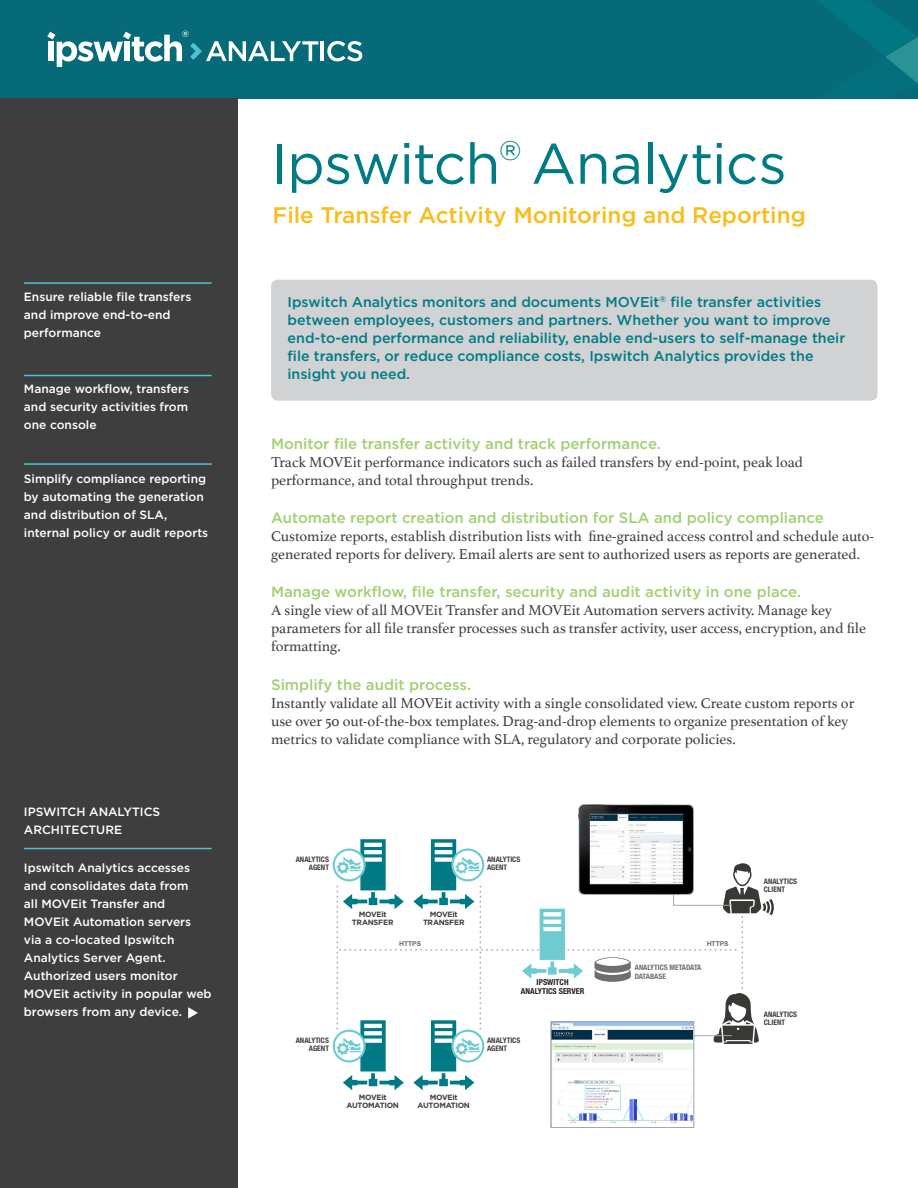
<style>
.page{position:relative;width:918px;height:1188px;background:#fff}
.page>*{position:absolute;margin:0;border:0;box-sizing:border-box;transform-origin:0 0}
.t1{font:57px "Gotham";letter-spacing:-.015em;color:#007b85}
.t2{font:500 22.5px "Gotham";color:#fabc18}
.t3{font:15px/18px "Athelas";color:#3e3e3f}
.t4{font:500 14.25px/18px "Gotham";color:#007b85}
.t5{font:500 12px/18px "Gotham";color:#fff}
.t6{font:500 9px "Gotham";color:#fff}
.t7{font:700 condensed 8.25px/9px "Helvetica Neue LT Std";color:#231f20;text-align:center}
.t8{font:700 condensed 7.65px/7.6px "Helvetica Neue LT Std";color:#414042}
.t9{font:700 7.65px/8.6px "Gotham";letter-spacing:-.03em;color:#404041;text-align:center}
.t10{font:700 condensed 7.5px/8.6px "Helvetica Neue LT Std";color:#6d6e71}
.t11{font:700 6.75px "Helvetica Neue LT Std";color:#6d6e71}
.s1{font-family:"Gotham";font-weight:500;color:#a1d072}
</style>
<div class="page">
<div style="left:0;top:0;width:918px;height:98px;background:#076a78"></div>
<div style="left:271px;top:280px;width:607px;height:121px;background:#d1d2d4;border-radius:7px"></div>
<svg style="left:818px;top:0;width:100px;height:84px"></svg>
<div style="left:0;top:98px;width:237px;height:1090px;background:#3e3e3f"></div>
<hr style="left:24px;top:282px;width:188px;height:2px;background:#4dc4d1">
<hr style="left:24px;top:375px;width:188px;height:1px;background:#4dc4d1">
<hr style="left:24px;top:463px;width:188px;height:2px;background:#4dc4d1">
<hr style="left:24px;top:848px;width:188px;height:1px;background:#4dc4d1">
<svg style="left:333px;top:848px;width:33px;height:33px"></svg>
<svg style="left:333px;top:1030px;width:33px;height:33px"></svg>
<svg style="left:336px;top:839px;width:438px;height:251px"></svg>
<img style="left:578px;top:805px;width:115px;height:90px">
<img style="left:552px;top:1023px;width:140px;height:7px">
<hr style="left:569px;top:1027px;width:25px;height:2px;background:#fff">
<img style="left:552px;top:1030px;width:140px;height:93px">
<div style="left:550px;top:1021px;width:144px;height:107px;border:1px solid #a6a8ab"></div>
<svg style="left:188px;top:1007px;width:10px;height:12px"></svg>
<svg style="left:47px;top:32px;width:135px;height:35px"></svg>
<svg style="left:190px;top:41px;width:128px;height:20px"></svg>
<hr style="left:321px;top:41px;width:3px;height:20px;background:#fff">
<svg style="left:327px;top:41px;width:35px;height:20px"></svg>
<p class="t6" style="left:182px;top:28px;width:9px">®</p>
<p class="t5" style="left:24px;top:287px;width:169px">Ensure reliable file transfers and improve end-to-end performance</p>
<p class="t5" style="left:24px;top:379px;width:167px;text-align:justify">Manage workflow, transfers and security activities from one console</p>
<p class="t5" style="left:24px;top:469px;width:186px">Simplify compliance reporting by automating the generation and distribution of SLA, internal policy or audit reports</p>
<p class="t5" style="left:24px;top:802px;width:138px">IPSWITCH ANALYTICS<br>ARCHITECTURE</p>
<p class="t5" style="left:24px;top:858px;width:189px">Ipswitch Analytics accesses and consolidates data from<br>all MOVEit Transfer and<br>MOVEit Automation servers via a co-located Ipswitch<br>Analytics Server Agent.<br>Authorized users monitor<br>MOVEit activity in popular web browsers from any device.</p>
<p class="t1" style="left:271px;top:132px;width:517px">Ipswitch<sup>®</sup> Analytics</p>
<p class="t2" style="left:273px;top:202px;width:535px">File Transfer Activity Monitoring and Reporting</p>
<p class="t4" style="left:288px;top:293px;width:559px">Ipswitch Analytics monitors and documents MOVEit<sup>®</sup> file transfer activities between employees, customers and partners. Whether you want to improve end-to-end performance and reliability, enable end-users to self-manage their file transfers, or reduce compliance costs, Ipswitch Analytics provides the insight you need.</p>
<p class="t3" style="left:271px;top:434px;width:534px"><span class="s1">Monitor file transfer activity and track performance.<br></span>Track MOVEit performance indicators such as failed transfers by end-point, peak load performance, and total throughput trends.</p>
<p class="t3" style="left:271px;top:509px;width:605px"><span class="s1">Automate report creation and distribution for SLA and policy compliance<br></span>Customize reports, establish distribution lists with fine-grained access control and schedule auto&shy;generated reports for delivery. Email alerts are sent to authorized users as reports are generated.</p>
<p class="t3" style="left:271px;top:583px;width:597px"><span class="s1">Manage workflow, file transfer, security and audit activity in one place.<br></span>A single view of all MOVEit Transfer and MOVEit Automation servers activity. Manage key parameters for all file transfer processes such as transfer activity, user access, encryption, and file formatting.</p>
<p class="t3" style="left:271px;top:675px;width:585px"><span class="s1">Simplify the audit process.<br></span>Instantly validate all MOVEit activity with a single consolidated view. Create custom reports or use over 50 out-of-the-box templates. Drag-and-drop elements to organize presentation of key metrics to validate compliance with SLA, regulatory and corporate policies.</p>
<p class="t8" style="left:296px;top:855px;width:35px;text-align:right">ANALYTICS<br>AGENT</p>
<p class="t8" style="left:487px;top:855px;width:35px">ANALYTICS<br>AGENT</p>
<p class="t9" style="left:352px;top:909px;width:43px">MOVEit<br>TRANSFER</p>
<p class="t9" style="left:423px;top:909px;width:43px">MOVEit<br>TRANSFER</p>
<p class="t11" style="left:399px;top:939px;width:23px">HTTPS</p>
<p class="t11" style="left:707px;top:939px;width:23px">HTTPS</p>
<p class="t7" style="left:521px;top:978px;width:65px">IPSWITCH<br>ANALYTICS SERVER</p>
<p class="t8" style="left:296px;top:1037px;width:35px;text-align:right">ANALYTICS<br>AGENT</p>
<p class="t8" style="left:487px;top:1037px;width:35px">ANALYTICS<br>AGENT</p>
<p class="t9" style="left:347px;top:1093px;width:54px">MOVEit<br>AUTOMATION</p>
<p class="t9" style="left:418px;top:1093px;width:54px">MOVEit<br>AUTOMATION</p>
<p class="t10" style="left:635px;top:963px;width:68px">ANALYTICS METADATA<br>DATABASE</p>
<p class="t8" style="left:764px;top:877px;width:35px;line-height:8.6px">ANALYTICS<br>CLIENT</p>
<p class="t8" style="left:764px;top:1010px;width:35px;line-height:8.6px">ANALYTICS<br>CLIENT</p>
</div>
